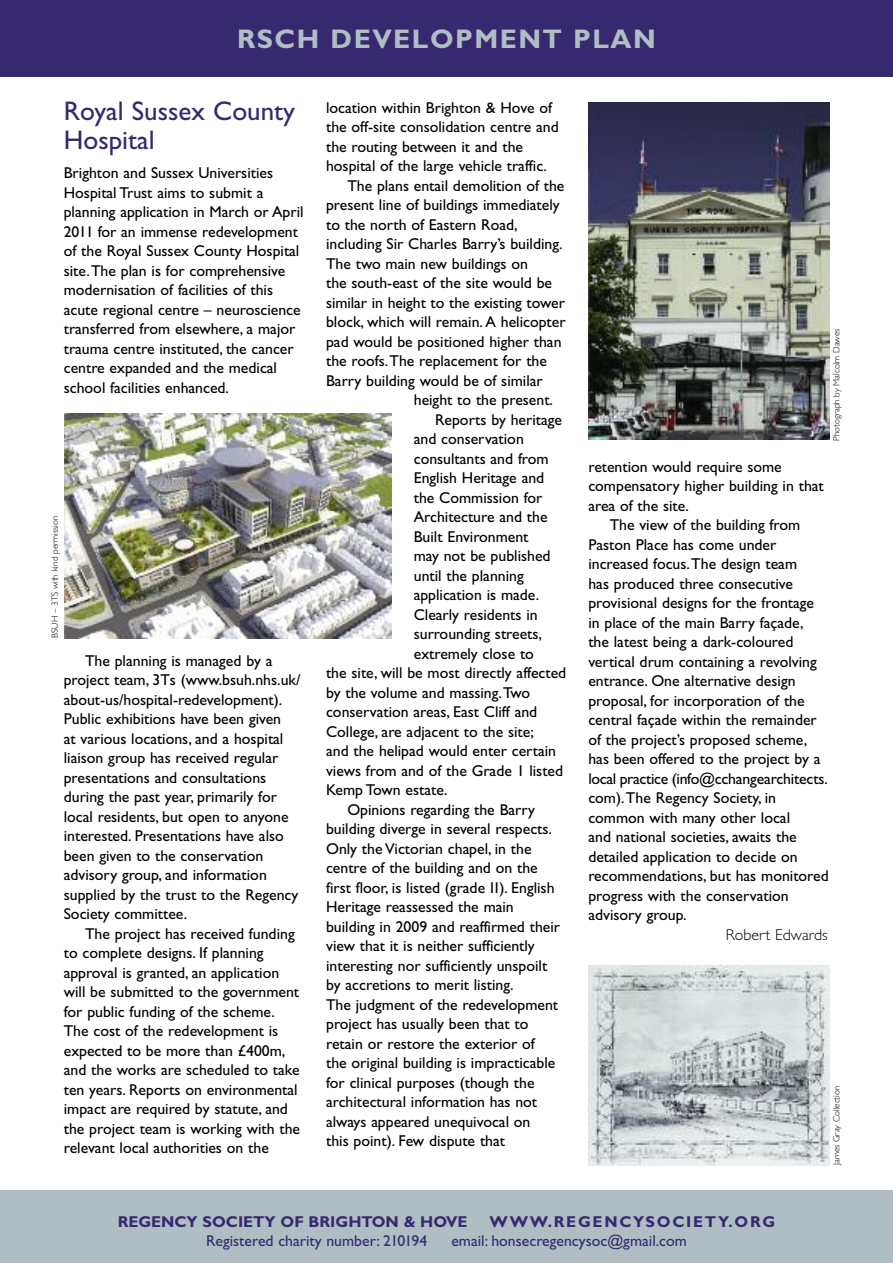
<style>
.page{position:relative;width:893px;height:1263px;background:#fff}
.page>*{position:absolute;margin:0;border:0;box-sizing:border-box;transform-origin:0 0}
.t1{font:27px/28.5px "Gill Sans";color:#362970}
.t2{font:700 27px "Gill Sans";letter-spacing:.055em;color:#b0bdc3}
.t3{font:15.75px/19.5px "Gill Sans";color:#000}
.t4{font:15.75px "Gill Sans";color:#362970}
.t5{font:700 15.75px "Gill Sans";color:#362970}
.t6{font:700 15.75px "Gill Sans";letter-spacing:.11em;color:#362970}
.t7{font:300 15.75px "Gill Sans";color:#000}
.t8{font:300 9px "Gill Sans";color:#000}
</style>
<div class="page">
<div style="left:0;top:1191px;width:893px;height:72px;background:#b0bdc3"></div>
<div style="left:0;top:0;width:893px;height:77px;background:#362970"></div>
<img style="left:589px;top:102px;width:240px;height:338px">
<img style="left:589px;top:965px;width:240px;height:200px">
<img style="left:64px;top:413px;width:327px;height:225px">
<h1 class="t2" style="left:237px;top:29px;width:420px">RSCH DEVELOPMENT PLAN</h1>
<h1 class="t1" style="left:64px;top:100px;width:233px">Royal Sussex County<br>Hospital</h1>
<p class="t3" style="left:64px;top:165px;width:241px">Brighton and Sussex Universities Hospital Trust aims to submit a planning application in March or April 2011 for an immense redevelopment of the Royal Sussex County Hospital site.The plan is for comprehensive modernisation of facilities of this acute regional centre – neuroscience transferred from elsewhere, a major trauma centre instituted, the cancer centre expanded and the medical school facilities enhanced.</p>
<p class="t8" style="left:51px;top:638px;width:123px;rotate:-90deg">BSUH – 3TS with kind permission</p>
<p class="t3" style="left:64px;top:652px;width:238px;text-indent:21px">The planning is managed by a project team, 3Ts (www.bsuh.nhs.uk/ about-us/hospital-redevelopment).<br>Public exhibitions have been given<br>at various locations, and a hospital liaison group has received regular presentations and consultations during the past year, primarily for local residents, but open to anyone interested. Presentations have also been given to the conservation advisory group, and information supplied by the trust to the Regency Society committee.</p>
<p class="t3" style="left:64px;top:925px;width:238px;text-indent:21px">The project has received funding to complete designs. If planning approval is granted, an application will be submitted to the government for public funding of the scheme.<br>The cost of the redevelopment is expected to be more than £400m, and the works are scheduled to take ten years. Reports on environmental impact are required by statute, and the project team is working with the relevant local authorities on the</p>
<p class="t3" style="left:326px;top:99px;width:227px">location within Brighton &amp; Hove of</p>
<p class="t3" style="left:326px;top:119px;width:234px">the off-site consolidation centre and</p>
<p class="t3" style="left:326px;top:138px;width:199px">the routing between it and the</p>
<p class="t3" style="left:326px;top:158px;width:222px">hospital of the large vehicle traffic.</p>
<p class="t3" style="left:347px;top:177px;width:219px">The plans entail demolition of the</p>
<p class="t3" style="left:326px;top:197px;width:235px">present line of buildings immediately</p>
<p class="t3" style="left:326px;top:216px;width:193px">to the north of Eastern Road,</p>
<p class="t3" style="left:326px;top:236px;width:238px">including Sir Charles Barry’s building.</p>
<p class="t3" style="left:326px;top:255px;width:203px">The two main new buildings on</p>
<p class="t3" style="left:326px;top:275px;width:227px">the south-east of the site would be</p>
<p class="t3" style="left:326px;top:294px;width:240px">similar in height to the existing tower</p>
<p class="t3" style="left:326px;top:314px;width:241px">block, which will remain. A helicopter</p>
<p class="t3" style="left:326px;top:333px;width:237px">pad would be positioned higher than</p>
<p class="t3" style="left:326px;top:353px;width:222px">the roofs.The replacement for the</p>
<p class="t3" style="left:326px;top:372px;width:218px">Barry building would be of similar</p>
<p class="t3" style="left:414px;top:392px;width:141px">height to the present.</p>
<p class="t3" style="left:435px;top:411px;width:129px">Reports by heritage</p>
<p class="t3" style="left:414px;top:431px;width:112px">and conservation</p>
<p class="t3" style="left:414px;top:450px;width:136px">consultants and from</p>
<p class="t3" style="left:414px;top:470px;width:132px">English Heritage and</p>
<p class="t3" style="left:414px;top:489px;width:130px">the Commission for</p>
<p class="t3" style="left:414px;top:509px;width:135px">Architecture and the</p>
<p class="t3" style="left:414px;top:528px;width:116px">Built Environment</p>
<p class="t3" style="left:414px;top:548px;width:138px">may not be published</p>
<p class="t3" style="left:414px;top:567px;width:112px">until the planning</p>
<p class="t3" style="left:414px;top:587px;width:127px">application is made.</p>
<p class="t3" style="left:414px;top:606px;width:125px">Clearly residents in</p>
<p class="t3" style="left:414px;top:626px;width:130px">surrounding streets,</p>
<p class="t3" style="left:414px;top:645px;width:122px">extremely close to</p>
<p class="t3" style="left:326px;top:665px;width:242px">the site, will be most directly affected</p>
<p class="t3" style="left:326px;top:684px;width:206px">by the volume and massing.Two</p>
<p class="t3" style="left:326px;top:704px;width:213px">conservation areas, East Cliff and</p>
<p class="t3" style="left:326px;top:723px;width:209px">College, are adjacent to the site;</p>
<p class="t3" style="left:326px;top:743px;width:232px">and the helipad would enter certain</p>
<p class="t3" style="left:326px;top:762px;width:239px">views from and of the Grade 1 listed</p>
<p class="t3" style="left:326px;top:782px;width:123px">Kemp Town estate.</p>
<p class="t3" style="left:347px;top:801px;width:189px">Opinions regarding the Barry</p>
<p class="t3" style="left:326px;top:821px;width:227px">building diverge in several respects.</p>
<p class="t3" style="left:326px;top:840px;width:207px">Only the Victorian chapel, in the</p>
<p class="t3" style="left:326px;top:860px;width:213px">centre of the building and on the</p>
<p class="t3" style="left:326px;top:879px;width:230px">first floor, is listed (grade II). English</p>
<p class="t3" style="left:326px;top:899px;width:189px">Heritage reassessed the main</p>
<p class="t3" style="left:326px;top:918px;width:236px">building in 2009 and reaffirmed their</p>
<p class="t3" style="left:326px;top:938px;width:210px">view that it is neither sufficiently</p>
<p class="t3" style="left:326px;top:957px;width:223px">interesting nor sufficiently unspoilt</p>
<p class="t3" style="left:326px;top:977px;width:189px">by accretions to merit listing.</p>
<p class="t3" style="left:326px;top:996px;width:234px">The judgment of the redevelopment</p>
<p class="t3" style="left:326px;top:1016px;width:204px">project has usually been that to</p>
<p class="t3" style="left:326px;top:1035px;width:210px">retain or restore the exterior of</p>
<p class="t3" style="left:326px;top:1055px;width:231px">the original building is impracticable</p>
<p class="t3" style="left:326px;top:1074px;width:210px">for clinical purposes (though the</p>
<p class="t3" style="left:326px;top:1094px;width:213px">architectural information has not</p>
<p class="t3" style="left:326px;top:1113px;width:206px">always appeared unequivocal on</p>
<p class="t3" style="left:326px;top:1133px;width:180px">this point). Few dispute that</p>
<p class="t8" style="left:833px;top:441px;width:113px;rotate:-90deg">Photograph by Malcolm Dawes</p>
<p class="t3" style="left:588px;top:458px;width:237px">retention would require some compensatory higher building in that area of the site.</p>
<p class="t3" style="left:588px;top:516px;width:242px;text-indent:21px">The view of the building from<br>Paston Place has come under increased focus.The design team<br>has produced three consecutive provisional designs for the frontage in place of the main Barry façade,<br>the latest being a dark-coloured vertical drum containing a revolving entrance. One alternative design proposal, for incorporation of the central façade within the remainder of the project’s proposed scheme, has been offered to the project by a local practice (info@cchangearchitects. com).The Regency Society, in common with many other local<br>and national societies, awaits the detailed application to decide on recommendations, but has monitored progress with the conservation advisory group.</p>
<p class="t7" style="left:726px;top:928px;width:103px">Robert Edwards</p>
<p class="t8" style="left:833px;top:1165px;width:80px;rotate:-90deg">James Gray Collection</p>
<p class="t5" style="left:118px;top:1216px;width:351px">REGENCY SOCIETY OF BRIGHTON &amp; HOVE</p>
<p class="t6" style="left:490px;top:1216px;width:287px">WWW.REGENCYSOCIETY.ORG</p>
<p class="t4" style="left:206px;top:1235px;width:223px">Registered charity number: 210194</p>
<p class="t4" style="left:451px;top:1235px;width:237px">email: honsecregencysoc@gmail.com</p>
</div>
